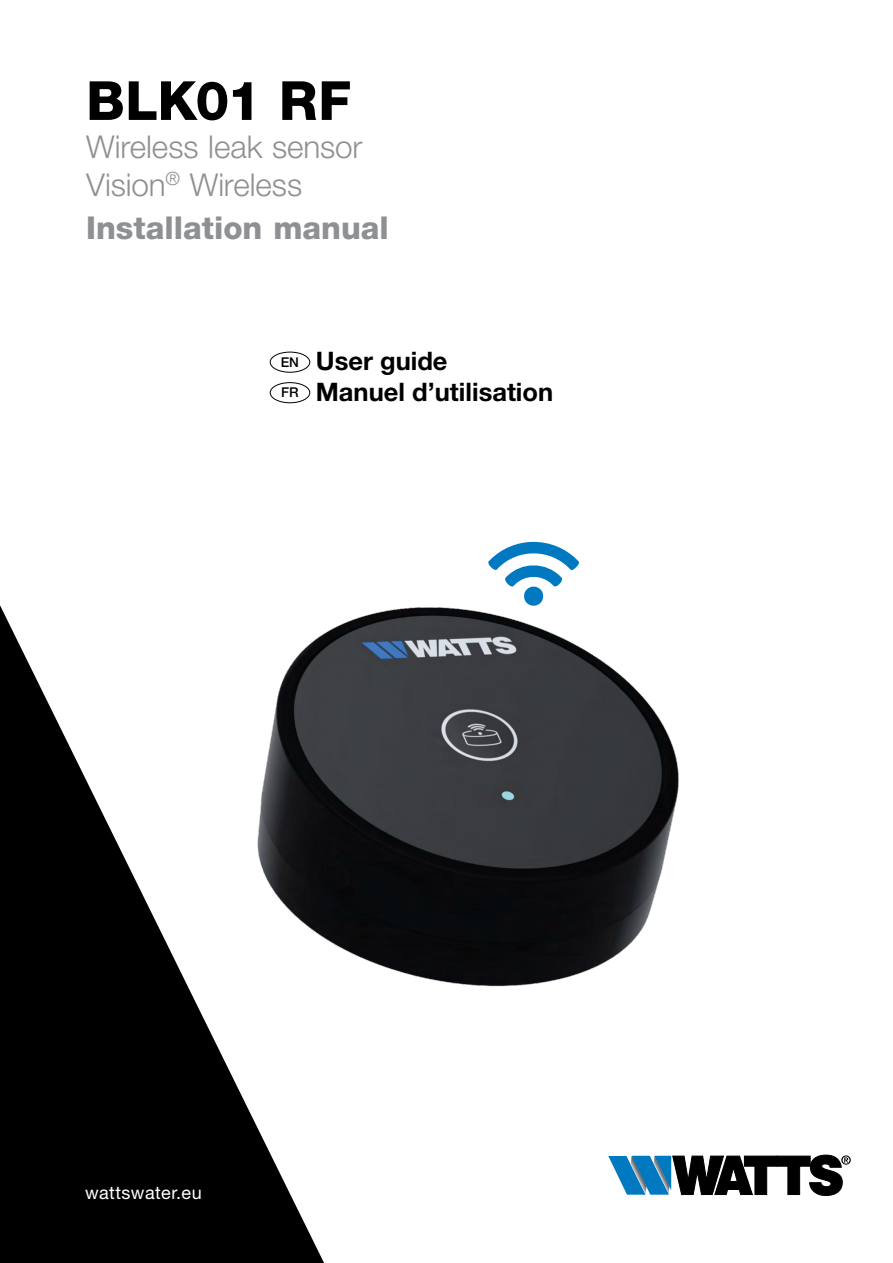
<style>
.page{position:relative;width:893px;height:1263px;background:#fff}
.page>*{position:absolute;margin:0;border:0;box-sizing:border-box;transform-origin:0 0}
.t1{font:800 54px "Helvetica Neue LT Std";letter-spacing:-.005em;color:#000}
.t2{font:300 31.5px/37.8px "Helvetica Neue LT Std";letter-spacing:-.005em;color:#8e9093}
.t3{font:800 31.5px "Helvetica Neue LT Std";color:#8e9093}
.t4{font:700 25.5px/30.6px "Helvetica Neue LT Std";color:#000}
.t5{font:18px "Helvetica Neue LT Std";letter-spacing:.025em;color:#fff}
.t6{font:500 13.5px "Helvetica Neue LT Std";color:#000}
</style>
<div class="page">
<svg style="left:0;top:608px;width:323px;height:655px;fill:#000"></svg>
<svg style="left:608px;top:1155px;width:243px;height:40px"></svg>
<div style="left:270px;top:352px;width:40px;height:20px;border:1px solid #000;border-radius:50%"></div>
<div style="left:270px;top:382px;width:40px;height:21px;border:1px solid #000;border-radius:50%"></div>
<svg style="left:488px;top:541px;width:91px;height:57px"></svg>
<img style="left:244px;top:598px;width:435px;height:392px">
<h1 class="t1" style="left:86px;top:69px;width:266px">BLK01 RF</h1>
<p class="t2" style="left:86px;top:127px;width:278px">Wireless leak sensor<br>Vision<sup>®</sup> Wireless</p>
<p class="t3" style="left:86px;top:209px;width:304px">Installation manual</p>
<p class="t6" style="left:281px;top:354px;width:20px">EN</p>
<p class="t6" style="left:281px;top:384px;width:19px">FR</p>
<p class="t4" style="left:316px;top:345px;width:239px">User guide<br>Manuel d’utilisation</p>
<p class="t5" style="left:85px;top:1182px;width:118px">wattswater.eu</p>
</div>
